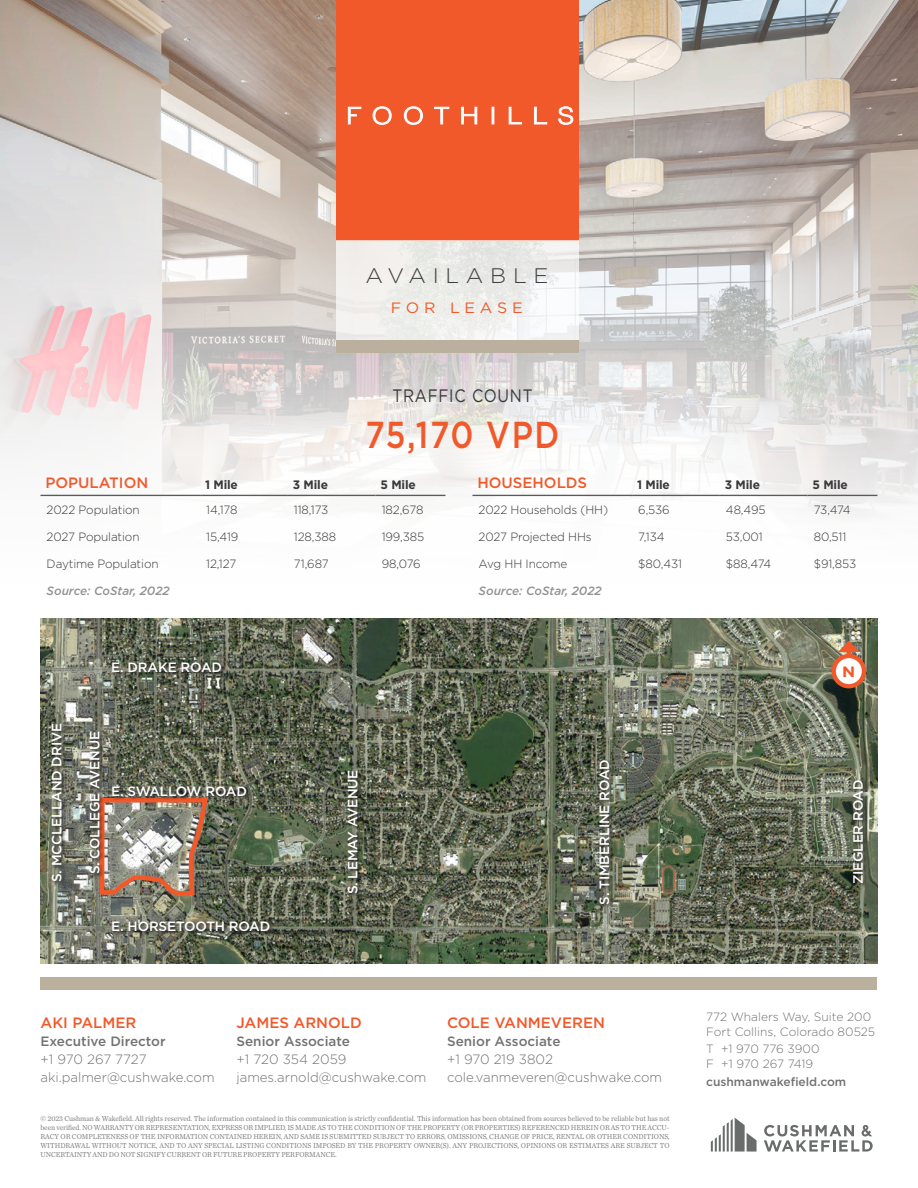
<style>
.page{position:relative;width:918px;height:1188px;background:#fff}
.page>*{position:absolute;margin:0;border:0;box-sizing:border-box;transform-origin:0 0}
.Head_3_-_dark_grey{font:500 37.5px "Gotham";letter-spacing:.05em;color:#f1592b;scale:.85 1}
.t1{font:300 21px "Gotham";letter-spacing:.3em;color:#3e3e3f;scale:1.06 1}
.Head_3_-_dark_grey-2{font:18px "Gotham";letter-spacing:.05em;color:#383839;scale:.85 1}
.Broker_Name_and_Titl{font:500 15px "Gotham";color:#f1592b}
.Section_Head_-_red{font:500 15px "Gotham";color:#f1592b}
.t2{font:15px "Gotham";letter-spacing:.3em;color:#f1592b;scale:1.06 1}
.t3{font:700 15px "Gotham";color:#f1592b;scale:1.11 1}
.Broker_Phone_and_eMa{font:300 13.5px "Gotham";color:#717271}
.Aerial_Label_-_stree{font:500 13.5px "Gotham";letter-spacing:-.01em;color:#fff}
.Broker_Name_and_Titl-2{font:500 13.5px "Gotham";color:#717271}
.Aerial_Label_-_stree-2{font:500 13.5px "Gotham";letter-spacing:-.035em;color:#fff}
.Body_Text{font:700 12.15px "Gotham";letter-spacing:-.01em;color:#383839}
.Body_Text-2{font:300 12px "Gotham";letter-spacing:-.01em;color:#383839}
.Company_Address_Text{font:300 12px/15px "Gotham";color:#717271}
.Body_Text-3{font:italic 500 12px "Gotham";color:#939393}
.Company_Address_Text-2{font:300 12px/15px "Gotham";letter-spacing:-.02em;color:#717271}
.web_address{font:500 12px "Gotham";color:#717271}
.disclaimer{font:7.5px/9px "Chronicle Text G2";letter-spacing:-.01em;color:#858585;text-align:justify;scale:.96 1}
</style>
<div class="page">
<img style="left:0;top:0;width:918px;height:518px">
<div style="left:40px;top:977px;width:838px;height:12px;background:#bbb09d"></div>
<div style="left:336px;top:0;width:243px;height:241px;background:#f1592b"></div>
<svg style="left:348px;top:107px;width:13px;height:17px"></svg>
<svg style="left:373px;top:106px;width:19px;height:19px"></svg>
<svg style="left:404px;top:106px;width:19px;height:19px"></svg>
<svg style="left:434px;top:107px;width:15px;height:17px"></svg>
<svg style="left:461px;top:107px;width:16px;height:17px"></svg>
<svg style="left:492px;top:107px;width:2px;height:17px"></svg>
<svg style="left:509px;top:107px;width:13px;height:17px"></svg>
<svg style="left:534px;top:107px;width:13px;height:17px"></svg>
<svg style="left:558px;top:106px;width:15px;height:19px"></svg>
<div style="left:336px;top:241px;width:243px;height:100px;background:linear-gradient(to right,#eeede9,#eff1f0)"></div>
<div style="left:336px;top:341px;width:243px;height:12px;background:#bbb09d"></div>
<img style="left:40px;top:618px;width:838px;height:345px">
<div style="left:834px;top:656px;width:30px;height:30px;background:#fff;border-radius:50%"></div>
<div style="left:832px;top:654px;width:34px;height:34px;border:4px solid #f1592b;border-radius:50%"></div>
<svg style="left:838px;top:640px;width:22px;height:16px"></svg>
<img style="left:98px;top:796px;width:111px;height:102px">
<div style="left:112px;top:785px;width:139px;height:15px;background:#231f20;opacity:.85"></div>
<div style="left:112px;top:920px;width:162px;height:15px;background:#231f20;opacity:.85"></div>
<div style="left:112px;top:661px;width:114px;height:15px;background:#231f20;opacity:.85"></div>
<div style="left:347px;top:769px;width:15px;height:129px;background:#231f20;opacity:.85"></div>
<div style="left:599px;top:759px;width:15px;height:150px;background:#231f20;opacity:.85"></div>
<div style="left:853px;top:779px;width:15px;height:109px;background:#231f20;opacity:.85"></div>
<div style="left:89px;top:731px;width:15px;height:147px;background:#231f20;opacity:.85"></div>
<div style="left:51px;top:723px;width:15px;height:163px;background:#231f20;opacity:.85"></div>
<svg style="left:711px;top:1118px;width:46px;height:34px"></svg>
<svg style="left:764px;top:1125px;width:109px;height:27px"></svg>
<hr style="left:40px;top:495px;width:160px;height:1px;background:#5a5a5d">
<hr style="left:200px;top:495px;width:88px;height:1px;background:#5a5a5d">
<hr style="left:288px;top:495px;width:88px;height:1px;background:#5a5a5d">
<hr style="left:376px;top:495px;width:69px;height:1px;background:#5a5a5d">
<hr style="left:472px;top:495px;width:160px;height:1px;background:#5a5a5d">
<hr style="left:632px;top:495px;width:88px;height:1px;background:#5a5a5d">
<hr style="left:720px;top:495px;width:88px;height:1px;background:#5a5a5d">
<hr style="left:808px;top:495px;width:69px;height:1px;background:#5a5a5d">
<p class="t1" style="left:365px;top:262px;width:174px">AVAILABLE</p>
<p class="t2" style="left:391px;top:298px;width:126px">FOR LEASE</p>
<p class="Head_3_-_dark_grey-2" style="left:392px;top:384px;width:166px">TRAFFIC COUNT</p>
<p class="Head_3_-_dark_grey" style="left:366px;top:411px;width:230px">75,170 VPD</p>
<p class="Section_Head_-_red" style="left:45px;top:472px;width:104px">POPULATION</p>
<p class="Body_Text" style="left:205px;top:477px;width:34px">1 Mile</p>
<p class="Body_Text" style="left:293px;top:477px;width:37px">3 Mile</p>
<p class="Body_Text" style="left:381px;top:477px;width:37px">5 Mile</p>
<p class="Body_Text-2" style="left:47px;top:502px;width:95px">2022 Population</p>
<p class="Body_Text-2" style="left:206px;top:502px;width:33px">14,178</p>
<p class="Body_Text-2" style="left:294px;top:502px;width:36px">118,173</p>
<p class="Body_Text-2" style="left:382px;top:502px;width:43px">182,678</p>
<p class="Body_Text-2" style="left:47px;top:529px;width:94px">2027 Population</p>
<p class="Body_Text-2" style="left:206px;top:529px;width:34px">15,419</p>
<p class="Body_Text-2" style="left:294px;top:529px;width:44px">128,388</p>
<p class="Body_Text-2" style="left:382px;top:529px;width:44px">199,385</p>
<p class="Body_Text-2" style="left:47px;top:556px;width:114px">Daytime Population</p>
<p class="Body_Text-2" style="left:206px;top:556px;width:32px">12,127</p>
<p class="Body_Text-2" style="left:294px;top:556px;width:36px">71,687</p>
<p class="Body_Text-2" style="left:382px;top:556px;width:41px">98,076</p>
<p class="Body_Text-3" style="left:47px;top:583px;width:124px">Source: CoStar, 2022</p>
<p class="Aerial_Label_-_stree" style="left:111px;top:658px;width:112px">E. DRAKE ROAD</p>
<p class="Section_Head_-_red" style="left:477px;top:472px;width:111px">HOUSEHOLDS</p>
<p class="Body_Text" style="left:637px;top:477px;width:34px">1 Mile</p>
<p class="Body_Text" style="left:725px;top:477px;width:37px">3 Mile</p>
<p class="Body_Text" style="left:813px;top:477px;width:37px">5 Mile</p>
<p class="Body_Text-2" style="left:479px;top:502px;width:131px">2022 Households (HH)</p>
<p class="Body_Text-2" style="left:638px;top:502px;width:33px">6,536</p>
<p class="Body_Text-2" style="left:726px;top:502px;width:41px">48,495</p>
<p class="Body_Text-2" style="left:814px;top:502px;width:39px">73,474</p>
<p class="Body_Text-2" style="left:479px;top:529px;width:115px">2027 Projected HHs</p>
<p class="Body_Text-2" style="left:638px;top:529px;width:28px">7,134</p>
<p class="Body_Text-2" style="left:726px;top:529px;width:38px">53,001</p>
<p class="Body_Text-2" style="left:814px;top:529px;width:34px">80,511</p>
<p class="Body_Text-2" style="left:479px;top:556px;width:90px">Avg HH Income</p>
<p class="Body_Text-2" style="left:638px;top:556px;width:45px">$80,431</p>
<p class="Body_Text-2" style="left:726px;top:556px;width:47px">$88,474</p>
<p class="Body_Text-2" style="left:814px;top:556px;width:44px">$91,853</p>
<p class="Body_Text-3" style="left:479px;top:583px;width:124px">Source: CoStar, 2022</p>
<p class="t3" style="left:842px;top:662px;width:13px">N</p>
<p class="Aerial_Label_-_stree" style="left:48px;top:882px;width:161px;rotate:-90deg">S. MCCLELLAND DRIVE</p>
<p class="Aerial_Label_-_stree" style="left:86px;top:874px;width:145px;rotate:-90deg">S. COLLEGE AVENUE</p>
<p class="Aerial_Label_-_stree-2" style="left:111px;top:782px;width:137px">E. SWALLOW ROAD</p>
<p class="Aerial_Label_-_stree" style="left:111px;top:917px;width:161px">E. HORSETOOTH ROAD</p>
<p class="Aerial_Label_-_stree" style="left:344px;top:894px;width:126px;rotate:-90deg">S. LEMAY AVENUE</p>
<p class="Aerial_Label_-_stree" style="left:596px;top:905px;width:147px;rotate:-90deg">S. TIMBERLINE ROAD</p>
<p class="Broker_Name_and_Titl" style="left:447px;top:1013px;width:159px">COLE VANMEVEREN</p>
<p class="Broker_Name_and_Titl-2" style="left:447px;top:1033px;width:115px">Senior Associate</p>
<p class="Broker_Phone_and_eMa" style="left:447px;top:1051px;width:107px">+1 970 219 3802</p>
<p class="Broker_Phone_and_eMa" style="left:447px;top:1069px;width:217px">cole.vanmeveren@cushwake.com</p>
<p class="disclaimer" style="left:40px;top:1113px;width:657px">© 2023 Cushman &amp; Wakefield. All rights reserved. The information contained in this communication is strictly confidential. This information has been obtained from sources believed to be reliable but has not been verified. NO WARRANTY OR REPRESENTATION, EXPRESS OR IMPLIED, IS MADE AS TO THE CONDITION OF THE PROPERTY (OR PROPERTIES) REFERENCED HEREIN OR AS TO THE ACCU-RACY OR COMPLETENESS OF THE INFORMATION CONTAINED HEREIN, AND SAME IS SUBMITTED SUBJECT TO ERRORS, OMISSIONS, CHANGE OF PRICE, RENTAL OR OTHER CONDITIONS, WITHDRAWAL WITHOUT NOTICE, AND TO ANY SPECIAL LISTING CONDITIONS IMPOSED BY THE PROPERTY OWNER(S). ANY PROJECTIONS, OPINIONS OR ESTIMATES ARE SUBJECT TO UNCERTAINTY AND DO NOT SIGNIFY CURRENT OR FUTURE PROPERTY PERFORMANCE.</p>
<p class="Broker_Name_and_Titl" style="left:237px;top:1013px;width:127px">JAMES ARNOLD</p>
<p class="Broker_Name_and_Titl-2" style="left:237px;top:1033px;width:115px">Senior Associate</p>
<p class="Broker_Phone_and_eMa" style="left:237px;top:1051px;width:111px">+1 720 354 2059</p>
<p class="Broker_Phone_and_eMa" style="left:237px;top:1069px;width:191px">james.arnold@cushwake.com</p>
<p class="Broker_Name_and_Titl" style="left:40px;top:1013px;width:97px">AKI PALMER</p>
<p class="Broker_Name_and_Titl-2" style="left:40px;top:1033px;width:127px">Executive Director</p>
<p class="Broker_Phone_and_eMa" style="left:40px;top:1051px;width:108px">+1 970 267 7727</p>
<p class="Broker_Phone_and_eMa" style="left:40px;top:1069px;width:176px">aki.palmer@cushwake.com</p>
<p class="Aerial_Label_-_stree" style="left:849px;top:884px;width:106px;rotate:-90deg">ZIEGLER ROAD</p>
<p class="Company_Address_Text" style="left:706px;top:1009px;width:170px">772 Whalers Way, Suite 200<br>Fort Collins, Colorado 80525</p>
<p class="Company_Address_Text-2" style="left:706px;top:1041px;width:115px">T +1 970 776 3900<br>F +1 970 267 7419</p>
<p class="web_address" style="left:706px;top:1074px;width:142px">cushmanwakefield.com</p>
</div>
